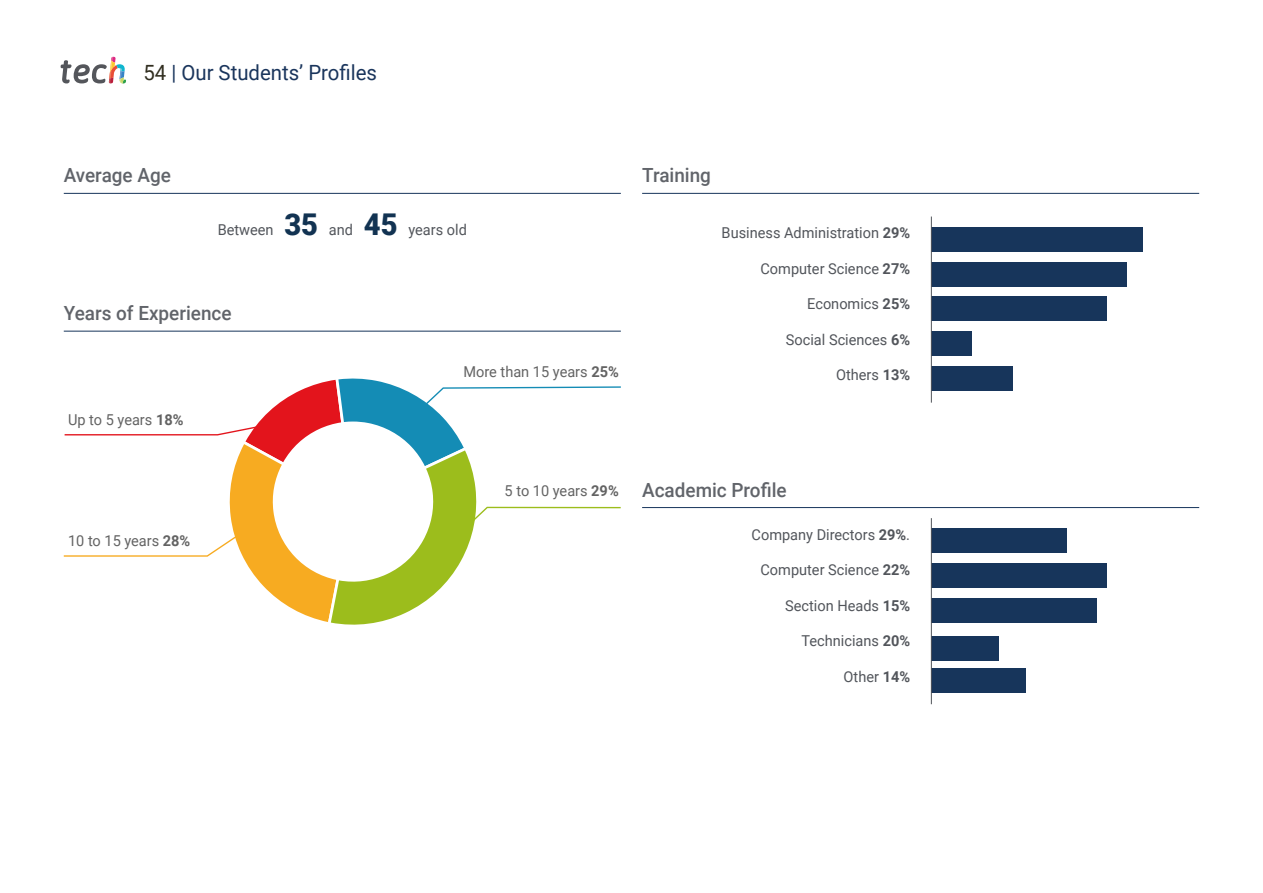
<style>
.page{position:relative;width:1263px;height:893px;background:#fff}
.page>*{position:absolute;margin:0;border:0;box-sizing:border-box;transform-origin:0 0}
.t1{font:21px "Roboto";color:#1a355c}
.t2{font:500 19.5px "Roboto";color:#61646a}
.t3{font:15px "Roboto";color:#52555b}
.t4{font:15px "Roboto";color:#636363}
.s1{color:#312e20}
.s2{font-weight:900;font-size:30px;color:#123352}
.s3{font-weight:700}
</style>
<div class="page">
<svg style="left:61px;top:57px;width:65px;height:27px"></svg>
<hr style="left:64px;top:193px;width:557px;height:1px;background:#17355b">
<hr style="left:64px;top:331px;width:557px;height:1px;background:#17355b">
<svg style="left:64px;top:378px;width:557px;height:247px"></svg>
<hr style="left:642px;top:193px;width:557px;height:1px;background:#17355b">
<div style="left:931px;top:227px;width:211px;height:25px;background:#17355b"></div>
<div style="left:931px;top:262px;width:196px;height:24px;background:#17355b"></div>
<div style="left:931px;top:296px;width:176px;height:25px;background:#17355b"></div>
<div style="left:931px;top:331px;width:41px;height:25px;background:#17355b"></div>
<div style="left:931px;top:366px;width:81px;height:25px;background:#17355b"></div>
<hr style="left:931px;top:217px;width:1px;height:186px;background:#52555b">
<div style="left:931px;top:563px;width:176px;height:25px;background:#17355b"></div>
<hr style="left:642px;top:507px;width:557px;height:1px;background:#17355b">
<div style="left:931px;top:528px;width:135px;height:25px;background:#17355b"></div>
<div style="left:931px;top:598px;width:166px;height:25px;background:#17355b"></div>
<div style="left:932px;top:636px;width:67px;height:24px;background:#17355b"></div>
<div style="left:931px;top:668px;width:95px;height:24px;background:#17355b"></div>
<hr style="left:931px;top:518px;width:1px;height:186px;background:#52555b">
<h1 class="t1" style="left:144px;top:57px;width:235px"><span class="s1">54</span> | Our Students’ Profiles</h1>
<h2 class="t2" style="left:64px;top:161px;width:109px">Average Age</h2>
<p class="t3" style="left:218px;top:219px;width:251px">Between <span class="s2">35</span> and <span class="s2">45</span> years old</p>
<h2 class="t2" style="left:64px;top:300px;width:169px">Years of Experience</h2>
<p class="t4" style="left:68px;top:409px;width:117px">Up to 5 years <span class="s3">18%</span></p>
<p class="t4" style="left:68px;top:530px;width:124px">10 to 15 years <span class="s3">28%</span></p>
<p class="t4" style="left:463px;top:361px;width:157px">More than 15 years <span class="s3">25%</span></p>
<p class="t4" style="left:505px;top:480px;width:116px">5 to 10 years <span class="s3">29%</span></p>
<h2 class="t2" style="left:642px;top:161px;width:70px">Training</h2>
<p class="t3" style="left:722px;top:222px;width:190px">Business Administration <span class="s3">29%</span></p>
<p class="t3" style="left:760px;top:258px;width:151px">Computer Science <span class="s3">27%</span></p>
<p class="t3" style="left:807px;top:293px;width:104px">Economics <span class="s3">25%</span></p>
<p class="t3" style="left:786px;top:329px;width:126px">Social Sciences <span class="s3">6%</span></p>
<p class="t3" style="left:836px;top:364px;width:75px">Others <span class="s3">13%</span></p>
<h2 class="t2" style="left:642px;top:476px;width:146px">Academic Profile</h2>
<p class="t3" style="left:751px;top:524px;width:160px">Company Directors <span class="s3">29%</span>.</p>
<p class="t3" style="left:760px;top:559px;width:151px">Computer Science <span class="s3">22%</span></p>
<p class="t3" style="left:785px;top:595px;width:126px">Section Heads <span class="s3">15%</span></p>
<p class="t3" style="left:801px;top:630px;width:110px">Technicians <span class="s3">20%</span></p>
<p class="t3" style="left:844px;top:666px;width:68px">Other <span class="s3">14%</span></p>
</div>
